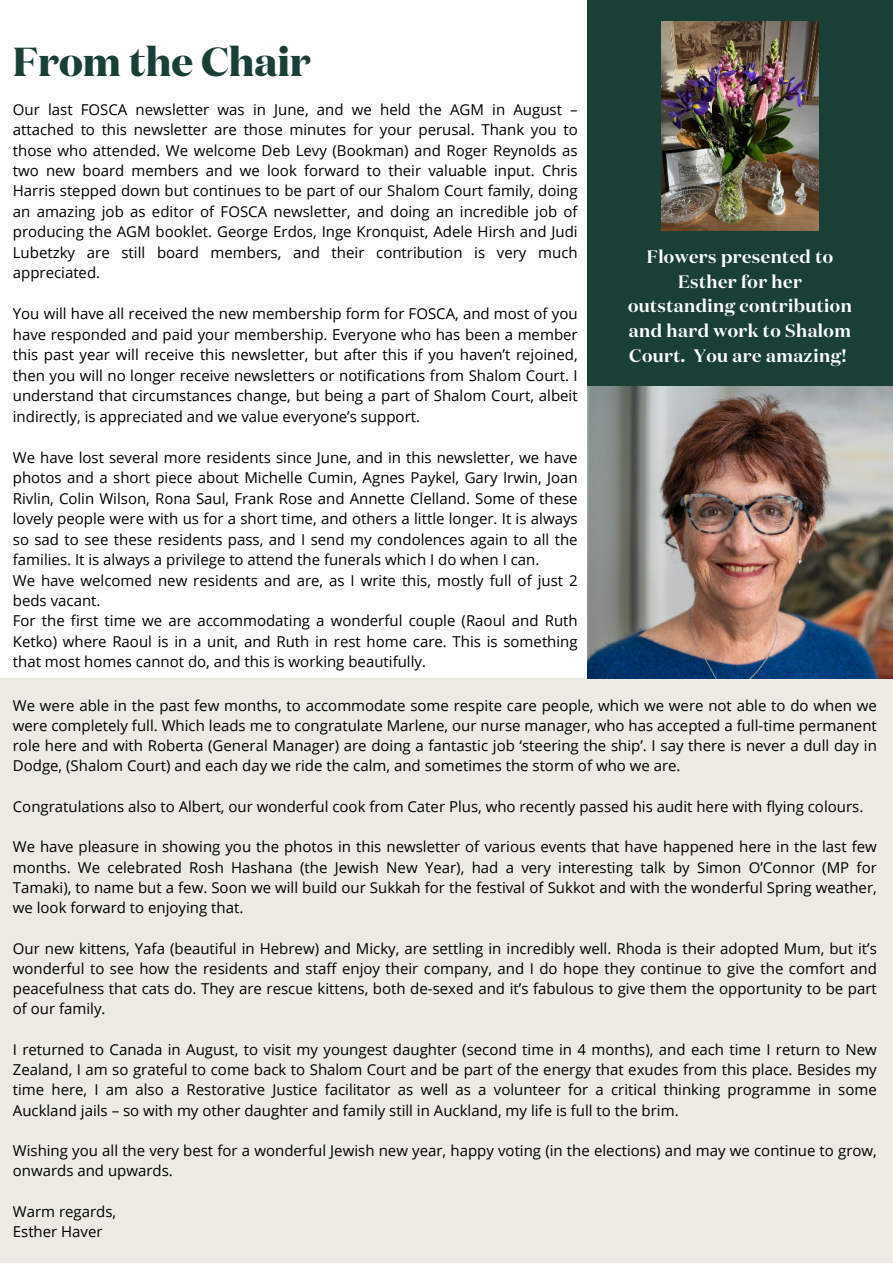
<style>
.page{position:relative;width:893px;height:1264px;background:#fff}
.page>*{position:absolute;margin:0;border:0;box-sizing:border-box;transform-origin:0 0}
.t1{font:700 40.5px "Domaine Disp";color:#1a3f36}
.t2{font:600 18px/24.8px "Domaine Disp";letter-spacing:.025em;color:#fff;text-align:center}
.t3{font:15px/20.4px "Open Sans";color:#000;text-align:justify}
</style>
<div class="page">
<div style="left:587px;top:0;width:305px;height:631px;background:#1a3f36"></div>
<div style="left:0;top:678px;width:892px;height:584px;background:#ecebe3"></div>
<img style="left:587px;top:386px;width:305px;height:292px">
<img style="left:661px;top:21px;width:157px;height:209px">
<h1 class="t1" style="left:13px;top:35px;width:299px">From the Chair</h1>
<p class="t3" style="left:13px;top:98px;width:566px">Our last FOSCA newsletter was in June, and we held the AGM in August – attached to this newsletter are those minutes for your perusal. Thank you to those who attended. We welcome Deb Levy (Bookman) and Roger Reynolds as two new board members and we look forward to their valuable input. Chris Harris stepped down but continues to be part of our Shalom Court family, doing an amazing job as editor of FOSCA newsletter, and doing an incredible job of producing the AGM booklet. George Erdos, Inge Kronquist, Adele Hirsh and Judi Lubetzky are still board members, and their contribution is very much appreciated.</p>
<p class="t3" style="left:13px;top:303px;width:566px">You will have all received the new membership form for FOSCA, and most of you have responded and paid your membership. Everyone who has been a member this past year will receive this newsletter, but after this if you haven’t rejoined, then you will no longer receive newsletters or notifications from Shalom Court. I understand that circumstances change, but being a part of Shalom Court, albeit indirectly, is appreciated and we value everyone’s support.</p>
<p class="t3" style="left:13px;top:446px;width:566px;text-align:left">We have lost several more residents since June, and in this newsletter, we have photos and a short piece about Michelle Cumin, Agnes Paykel, Gary Irwin, Joan Rivlin, Colin Wilson, Rona Saul, Frank Rose and Annette Clelland. Some of these lovely people were with us for a short time, and others a little longer. It is always so sad to see these residents pass, and I send my condolences again to all the families. It is always a privilege to attend the funerals which I do when I can.<br>We have welcomed new residents and are, as I write this, mostly full of just 2 beds vacant.<br>For the first time we are accommodating a wonderful couple (Raoul and Ruth Ketko) where Raoul is in a unit, and Ruth in rest home care. This is something that most homes cannot do, and this is working beautifully.</p>
<p class="t2" style="left:628px;top:244px;width:225px">Flowers presented to<br>Esther for her outstanding contribution and hard work to Shalom<br>Court. You are amazing!</p>
<p class="t3" style="left:13px;top:694px;width:865px">We were able in the past few months, to accommodate some respite care people, which we were not able to do when we were completely full. Which leads me to congratulate Marlene, our nurse manager, who has accepted a full-time permanent role here and with Roberta (General Manager) are doing a fantastic job ‘steering the ship’. I say there is never a dull day in Dodge, (Shalom Court) and each day we ride the calm, and sometimes the storm of who we are.</p>
<p class="t3" style="left:13px;top:796px;width:851px">Congratulations also to Albert, our wonderful cook from Cater Plus, who recently passed his audit here with flying colours.</p>
<p class="t3" style="left:13px;top:836px;width:865px">We have pleasure in showing you the photos in this newsletter of various events that have happened here in the last few months. We celebrated Rosh Hashana (the Jewish New Year), had a very interesting talk by Simon O’Connor (MP for Tamaki), to name but a few. Soon we will build our Sukkah for the festival of Sukkot and with the wonderful Spring weather, we look forward to enjoying that.</p>
<p class="t3" style="left:13px;top:937px;width:865px">Our new kittens, Yafa (beautiful in Hebrew) and Micky, are settling in incredibly well. Rhoda is their adopted Mum, but it’s wonderful to see how the residents and staff enjoy their company, and I do hope they continue to give the comfort and peacefulness that cats do. They are rescue kittens, both de-sexed and it’s fabulous to give them the opportunity to be part of our family.</p>
<p class="t3" style="left:13px;top:1038px;width:865px">I returned to Canada in August, to visit my youngest daughter (second time in 4 months), and each time I return to New Zealand, I am so grateful to come back to Shalom Court and be part of the energy that exudes from this place. Besides my time here, I am also a Restorative Justice facilitator as well as a volunteer for a critical thinking programme in some Auckland jails – so with my other daughter and family still in Auckland, my life is full to the brim.</p>
<p class="t3" style="left:13px;top:1140px;width:865px">Wishing you all the very best for a wonderful Jewish new year, happy voting (in the elections) and may we continue to grow, onwards and upwards.</p>
<p class="t3" style="left:13px;top:1200px;width:105px">Warm regards,<br>Esther Haver</p>
</div>
